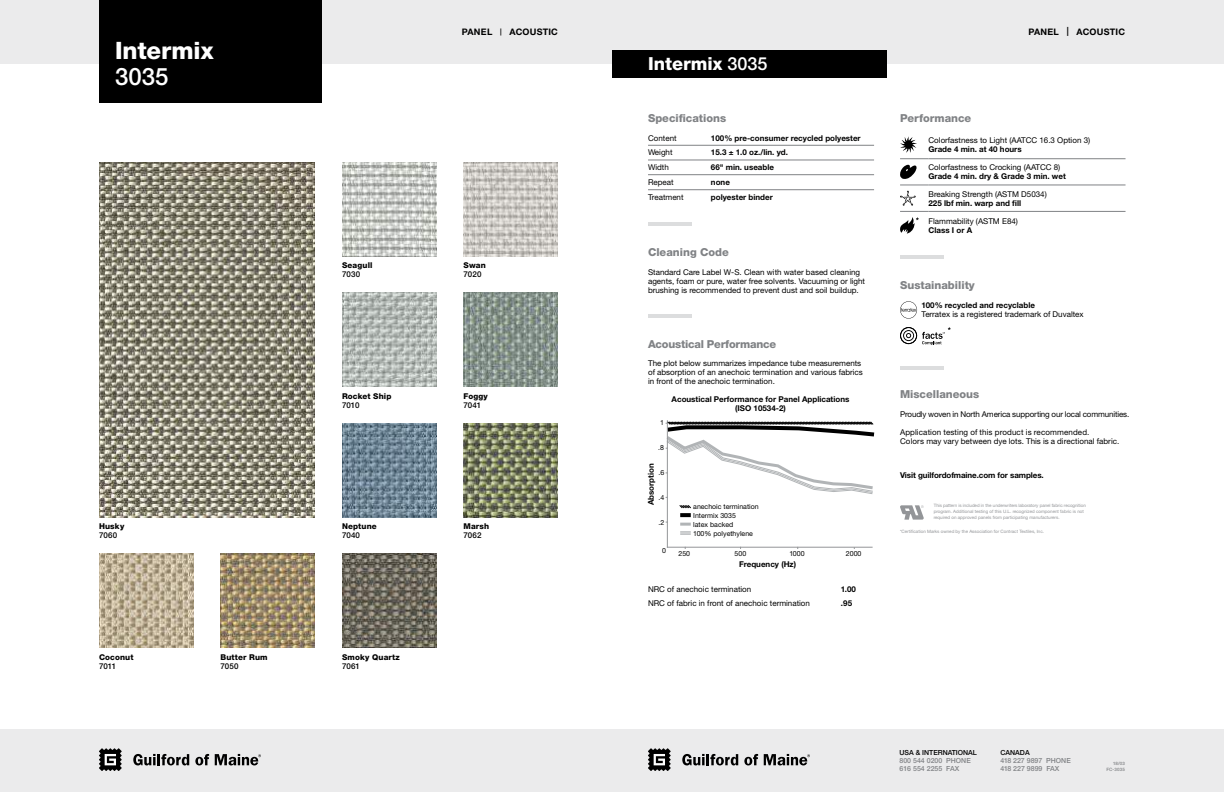
<style>
.page{position:relative;width:1224px;height:792px;background:#fff}
.page>*{position:absolute;margin:0;border:0;box-sizing:border-box;transform-origin:0 0}
.t1{font:800 24px "Helvetica Neue LT Std";letter-spacing:-.005em;color:#fff}
.t2{font:500 24px "Helvetica Neue LT Std";color:#fff}
.t3{font:800 18px "Helvetica Neue LT Std";color:#fff}
.t4{font:800 11px "Helvetica Neue LT Std";color:#808285}
.t5{font:800 11px "Helvetica Neue LT Std";letter-spacing:-.02em;color:#808285}
.t6{font:700 9px "Helvetica Neue LT Std";letter-spacing:.025em;color:#000}
.t7{font:8px/9px "Helvetica Neue LT Std";color:#000}
.t8{font:700 8px/9px "Helvetica Neue LT Std";color:#000;text-align:center}
.t9{font:800 8px "Helvetica Neue LT Std";letter-spacing:.02em;color:#000}
.t10{font:500 8px "Helvetica Neue LT Std";letter-spacing:.005em;color:#000}
.t11{font:7px/9px "Helvetica Neue LT Std";color:#000}
.t12{font:500 7px/8px "Helvetica Neue LT Std";color:#808285}
.t13{font:500 7px "Helvetica Neue LT Std";color:#000}
.t14{font:4.5px/6px "Helvetica Neue LT Std";color:#939598}
.t15{font:500 4.5px/6px "Helvetica Neue LT Std";letter-spacing:.03em;color:#808285;text-align:right}
.s1{font-size:7px}
.s2{font-weight:500}
</style>
<div class="page">
<div style="left:0;top:0;width:1224px;height:63px;background:#ebebec"></div>
<div style="left:0;top:729px;width:1224px;height:63px;background:#ebebec"></div>
<svg style="left:133px;top:754px;width:56px;height:11px"></svg>
<svg style="left:195px;top:754px;width:14px;height:11px"></svg>
<svg style="left:215px;top:754px;width:46px;height:11px"></svg>
<svg style="left:99px;top:748px;width:23px;height:23px"></svg>
<div style="left:612px;top:50px;width:274px;height:28px;background:#000"></div>
<svg style="left:682px;top:754px;width:56px;height:11px"></svg>
<svg style="left:744px;top:754px;width:14px;height:11px"></svg>
<svg style="left:764px;top:754px;width:46px;height:11px"></svg>
<svg style="left:648px;top:748px;width:23px;height:23px"></svg>
<hr style="left:648px;top:145px;width:63px;height:1px;background:#808285">
<hr style="left:711px;top:145px;width:163px;height:1px;background:#808285">
<hr style="left:648px;top:160px;width:63px;height:1px;background:#808285">
<hr style="left:711px;top:160px;width:163px;height:1px;background:#808285">
<hr style="left:648px;top:175px;width:63px;height:1px;background:#808285">
<hr style="left:711px;top:175px;width:163px;height:1px;background:#808285">
<hr style="left:648px;top:190px;width:63px;height:1px;background:#808285">
<hr style="left:711px;top:190px;width:163px;height:1px;background:#808285">
<hr style="left:929px;top:159px;width:197px;height:1px;background:#808285">
<hr style="left:929px;top:185px;width:197px;height:1px;background:#808285">
<hr style="left:929px;top:211px;width:197px;height:1px;background:#808285">
<svg style="left:900px;top:136px;width:17px;height:17px"></svg>
<svg style="left:900px;top:159px;width:29px;height:75px"></svg>
<svg style="left:900px;top:505px;width:24px;height:15px"></svg>
<hr style="left:648px;top:223px;width:43px;height:3px;background:#dcddde">
<hr style="left:648px;top:314px;width:43px;height:4px;background:#dcddde">
<hr style="left:900px;top:255px;width:43px;height:4px;background:#dcddde">
<hr style="left:900px;top:366px;width:43px;height:4px;background:#dcddde">
<div style="left:99px;top:0;width:223px;height:103px;background:#000"></div>
<svg style="left:900px;top:327px;width:51px;height:18px"></svg>
<svg style="left:900px;top:301px;width:17px;height:18px"></svg>
<hr style="left:667px;top:420px;width:1px;height:128px;background:#939598">
<hr style="left:667px;top:547px;width:206px;height:1px;background:#939598">
<svg style="left:680px;top:513px;width:11px;height:4px"></svg>
<svg style="left:679px;top:505px;width:12px;height:4px"></svg>
<svg style="left:680px;top:532px;width:11px;height:3px"></svg>
<svg style="left:680px;top:523px;width:11px;height:3px"></svg>
<svg style="left:665px;top:421px;width:210px;height:77px"></svg>
<img style="left:99px;top:162px;width:216px;height:356px">
<img style="left:464px;top:162px;width:94px;height:94px">
<img style="left:464px;top:423px;width:94px;height:95px">
<img style="left:342px;top:162px;width:94px;height:94px">
<img style="left:464px;top:292px;width:94px;height:95px">
<img style="left:99px;top:554px;width:95px;height:94px">
<img style="left:342px;top:554px;width:94px;height:94px">
<img style="left:342px;top:292px;width:94px;height:95px">
<img style="left:342px;top:423px;width:94px;height:95px">
<img style="left:220px;top:554px;width:95px;height:94px">
<p class="t6" style="left:462px;top:26px;width:98px">PANEL <span class="s1">|</span> ACOUSTIC</p>
<p class="t6" style="left:1028px;top:26px;width:98px">PANEL | ACOUSTIC</p>
<h1 class="t1" style="left:115px;top:36px;width:100px">Intermix</h1>
<h1 class="t2" style="left:115px;top:62px;width:55px">3035</h1>
<h2 class="t3" style="left:648px;top:53px;width:121px">Intermix <span class="s2">3035</span></h2>
<h3 class="t4" style="left:648px;top:112px;width:80px">Specifications</h3>
<p class="t7" style="left:648px;top:133px;width:30px">Content</p>
<p class="t8" style="left:711px;top:133px;width:151px">100% pre-consumer recycled polyester</p>
<p class="t7" style="left:648px;top:148px;width:26px">Weight</p>
<p class="t8" style="left:711px;top:148px;width:78px">15.3 ± 1.0 oz./lin. yd.</p>
<p class="t7" style="left:648px;top:163px;width:22px">Width</p>
<p class="t8" style="left:711px;top:163px;width:65px">66" min. useable</p>
<p class="t7" style="left:648px;top:177px;width:27px">Repeat</p>
<p class="t8" style="left:711px;top:177px;width:20px">none</p>
<p class="t7" style="left:648px;top:192px;width:37px">Treatment</p>
<p class="t8" style="left:711px;top:192px;width:63px">polyester binder</p>
<h3 class="t4" style="left:900px;top:112px;width:73px">Performance</h3>
<p class="t7" style="left:929px;top:136px;width:163px">Colorfastness to Light (AATCC 16.3 Option 3)</p>
<p class="t8" style="left:929px;top:144px;width:95px">Grade 4 min. at 40 hours</p>
<p class="t7" style="left:929px;top:163px;width:133px">Colorfastness to Crocking (AATCC 8)</p>
<p class="t8" style="left:929px;top:172px;width:139px">Grade 4 min. dry &amp; Grade 3 min. wet</p>
<p class="t7" style="left:929px;top:189px;width:120px">Breaking Strength (ASTM D5034)</p>
<p class="t8" style="left:929px;top:198px;width:94px">225 lbf min. warp and fill</p>
<p class="t7" style="left:929px;top:216px;width:91px">Flammability (ASTM E84)</p>
<p class="t8" style="left:929px;top:225px;width:45px">Class I or A</p>
<h3 class="t4" style="left:648px;top:246px;width:82px">Cleaning Code</h3>
<p class="t9" style="left:342px;top:261px;width:32px">Seagull</p>
<p class="t10" style="left:342px;top:270px;width:20px">7030</p>
<p class="t9" style="left:464px;top:261px;width:24px">Swan</p>
<p class="t10" style="left:464px;top:270px;width:19px">7020</p>
<p class="t7" style="left:648px;top:267px;width:219px">Standard Care Label W-S. Clean with water based cleaning agents, foam or pure, water free solvents. Vacuuming or light brushing is recommended to prevent dust and soil buildup.</p>
<h3 class="t4" style="left:900px;top:278px;width:76px">Sustainability</h3>
<p class="t8" style="left:922px;top:301px;width:115px">100% recycled and recyclable</p>
<p class="t7" style="left:922px;top:310px;width:164px">Terratex is a registered trademark of Duvaltex</p>
<h3 class="t5" style="left:648px;top:337px;width:130px">Acoustical Performance</h3>
<p class="t7" style="left:648px;top:359px;width:216px">The plot below summarizes impedance tube measurements of absorption of an anechoic termination and various fabrics in front of the anechoic termination.</p>
<p class="t9" style="left:99px;top:522px;width:27px">Husky</p>
<p class="t10" style="left:99px;top:531px;width:20px">7060</p>
<p class="t9" style="left:342px;top:391px;width:51px">Rocket Ship</p>
<p class="t10" style="left:342px;top:400px;width:19px">7010</p>
<p class="t9" style="left:342px;top:522px;width:36px">Neptune</p>
<p class="t10" style="left:342px;top:531px;width:20px">7040</p>
<p class="t9" style="left:464px;top:391px;width:26px">Foggy</p>
<p class="t10" style="left:464px;top:400px;width:19px">7041</p>
<p class="t9" style="left:464px;top:522px;width:27px">Marsh</p>
<p class="t10" style="left:464px;top:531px;width:20px">7062</p>
<p class="t11" style="left:660px;top:418px;width:5px">1</p>
<p class="t8" style="left:672px;top:395px;width:179px">Acoustical Performance for Panel Applications (ISO 10534-2)</p>
<p class="t11" style="left:658px;top:443px;width:7px">.8</p>
<p class="t11" style="left:658px;top:468px;width:7px">.6</p>
<p class="t11" style="left:658px;top:493px;width:7px">.4</p>
<p class="t11" style="left:658px;top:518px;width:7px">.2</p>
<p class="t11" style="left:662px;top:545px;width:5px">0</p>
<p class="t8" style="left:646px;top:505px;width:44px;rotate:-90deg">Absorption</p>
<p class="t11" style="left:693px;top:502px;width:67px">anechoic termination<br>Intermix 3035<br>latex backed<br>100% polyethylene</p>
<p class="t11" style="left:678px;top:549px;width:13px">250</p>
<p class="t11" style="left:735px;top:549px;width:13px">500</p>
<p class="t11" style="left:790px;top:549px;width:17px">1000</p>
<p class="t11" style="left:846px;top:549px;width:17px">2000</p>
<h3 class="t4" style="left:900px;top:388px;width:81px">Miscellaneous</h3>
<p class="t7" style="left:900px;top:410px;width:231px">Proudly woven in North America supporting our local communities.</p>
<p class="t7" style="left:900px;top:428px;width:221px">Application testing of this product is recommended.<br>Colors may vary between dye lots. This is a directional fabric.</p>
<p class="t8" style="left:900px;top:470px;width:145px">Visit guilfordofmaine.com for samples.</p>
<p class="t14" style="left:934px;top:502px;width:154px">This pattern is included in the underwriters laboratory panel fabric recognition program. Additional testing of this U.L. recognized component fabric is not required on approved panels from participating manufacturers.</p>
<p class="t14" style="left:900px;top:528px;width:146px">*Certification Marks owned by the Association for Contract Textiles, Inc.</p>
<p class="t8" style="left:739px;top:559px;width:59px">Frequency (Hz)</p>
<p class="t7" style="left:648px;top:584px;width:105px">NRC of anechoic termination</p>
<p class="t8" style="left:841px;top:584px;width:17px">1.00</p>
<p class="t7" style="left:648px;top:599px;width:163px">NRC of fabric in front of anechoic termination</p>
<p class="t8" style="left:841px;top:599px;width:13px">.95</p>
<p class="t9" style="left:99px;top:652px;width:36px">Coconut</p>
<p class="t10" style="left:99px;top:661px;width:19px">7011</p>
<p class="t9" style="left:221px;top:652px;width:49px">Butter Rum</p>
<p class="t10" style="left:221px;top:661px;width:20px">7050</p>
<p class="t9" style="left:342px;top:652px;width:59px">Smoky Quartz</p>
<p class="t10" style="left:342px;top:661px;width:20px">7061</p>
<p class="t13" style="left:900px;top:748px;width:79px">USA &amp; INTERNATIONAL</p>
<p class="t12" style="left:900px;top:757px;width:73px">800 544 0200 PHONE<br>616 554 2255 FAX</p>
<p class="t13" style="left:1001px;top:748px;width:31px">CANADA</p>
<p class="t12" style="left:1001px;top:757px;width:72px">418 227 9897 PHONE<br>418 227 9899 FAX</p>
<p class="t15" style="left:1107px;top:760px;width:20px">18/03<br>FC-3035</p>
</div>
